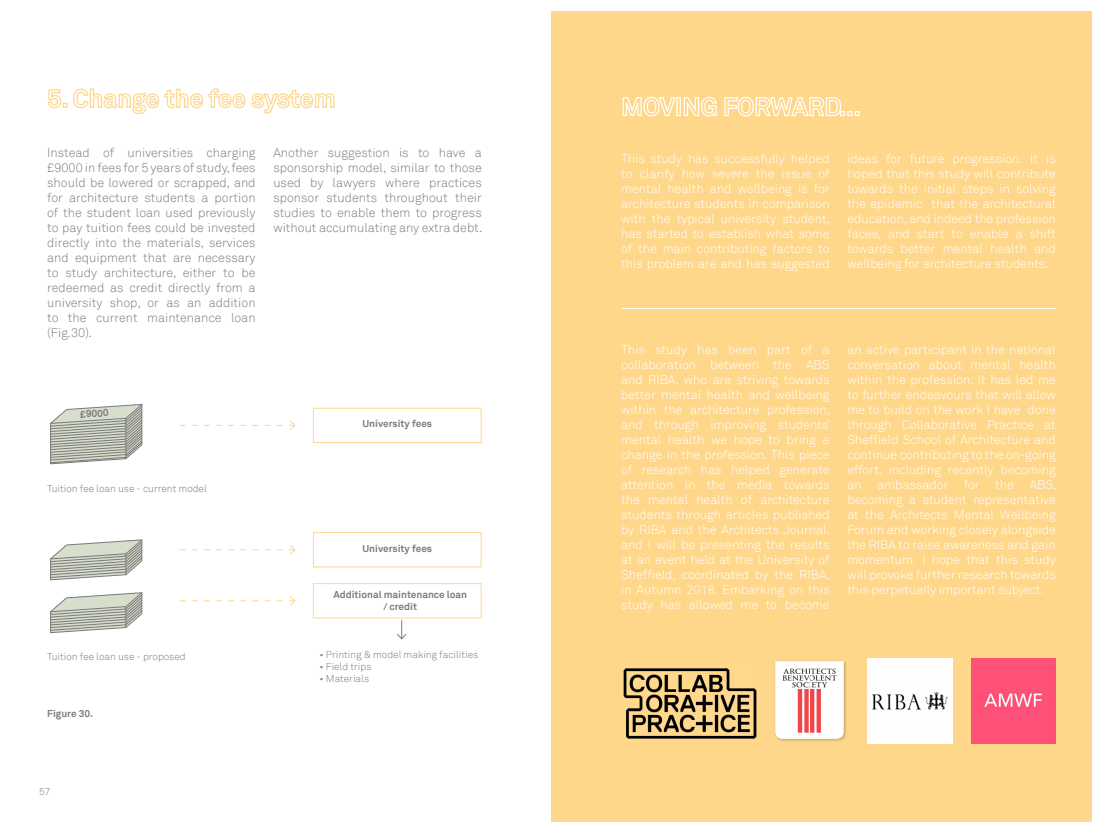
<style>
.page{position:relative;width:1103px;height:833px;background:#fff}
.page>*{position:absolute;margin:0;border:0;box-sizing:border-box;transform-origin:0 0}
.t1{font:300 12.5px/15px "Akkurat";color:#fff;text-align:justify}
.t2{font:300 12.5px/15px "Akkurat";color:#7a7c7e;text-align:justify}
.t3{font:300 10px "Akkurat";color:#7c7c7c}
.t4{font:700 10px/12px "Akkurat";color:#7c7c7c;text-align:center}
.t5{font:700 10px "Akkurat";color:#7a7c7e}
</style>
<div class="page">
<div style="left:551px;top:11px;width:540px;height:810px;background:#ffd78b"></div>
<img style="left:867px;top:659px;width:85px;height:84px">
<div style="left:971px;top:659px;width:84px;height:84px;background:#ff5177"></div>
<img style="left:775px;top:660px;width:71px;height:81px">
<img style="left:623px;top:668px;width:134px;height:71px">
<svg style="left:50px;top:539px;width:92px;height:41px"></svg>
<svg style="left:50px;top:592px;width:92px;height:41px"></svg>
<svg style="left:50px;top:404px;width:92px;height:60px;background:#bdc1b7"></svg>
<svg style="left:622px;top:96px;width:54px;height:21px"></svg>
<div style="left:676px;top:97px;width:5px;height:19px;border:1px solid #fff"></div>
<svg style="left:683px;top:96px;width:34px;height:21px"></svg>
<svg style="left:724px;top:96px;width:135px;height:21px"></svg>
<hr style="left:621px;top:308px;width:434px;height:1px;background:#fff">
<svg style="left:47px;top:88px;width:288px;height:26px"></svg>
<svg style="left:179px;top:420px;width:117px;height:10px"></svg>
<svg style="left:179px;top:545px;width:117px;height:10px"></svg>
<svg style="left:179px;top:596px;width:117px;height:10px"></svg>
<div style="left:313px;top:407px;width:168px;height:36px;border:1px solid #ffd78b"></div>
<div style="left:313px;top:532px;width:168px;height:35px;border:1px solid #ffd78b"></div>
<div style="left:313px;top:583px;width:168px;height:35px;border:1px solid #ffd78b"></div>
<svg style="left:397px;top:620px;width:10px;height:20px"></svg>
<p class="t2" style="left:47px;top:146px;width:210px">Instead of universities charging £9000 in fees for 5 years of study, fees should be lowered or scrapped, and for architecture students a portion of the student loan used previously to pay tuition fees could be invested directly into the materials, services and equipment that are necessary to study architecture, either to be redeemed as credit directly from a university shop, or as an addition to the current maintenance loan (Fig.30).</p>
<p class="t2" style="left:273px;top:146px;width:210px">Another suggestion is to have a sponsorship model, similar to those used by lawyers where practices sponsor students throughout their studies to enable them to progress without accumulating any extra debt.</p>
<p class="t4" style="left:80px;top:408px;width:30px;rotate:-4deg">£9000</p>
<p class="t3" style="left:47px;top:482px;width:161px">Tuition fee loan use - current model</p>
<p class="t3" style="left:47px;top:650px;width:140px">Tuition fee loan use - proposed</p>
<p class="t5" style="left:47px;top:707px;width:47px">Figure 30.</p>
<p class="t3" style="left:39px;top:785px;width:13px">57</p>
<p class="t4" style="left:362px;top:417px;width:71px">University fees</p>
<p class="t4" style="left:362px;top:542px;width:71px">University fees</p>
<p class="t4" style="left:333px;top:588px;width:135px">Additional maintenance loan / credit</p>
<p class="t3" style="left:319px;top:648px;width:160px">• Printing &amp; model making facilities</p>
<p class="t3" style="left:319px;top:660px;width:54px">• Field trips</p>
<p class="t3" style="left:319px;top:672px;width:51px">• Materials</p>
<p class="t1" style="left:621px;top:152px;width:210px">This study has successfully helped to clarify how severe the issue of mental health and wellbeing is for architecture students in comparison with the typical university student, has started to establish what some of the main contributing factors to this problem are and has suggested</p>
<p class="t1" style="left:847px;top:152px;width:210px">ideas for future progression. It is hoped that this study will contribute towards the initial steps in solving the epidemic that the architectural education, and indeed the profession faces, and start to enable a shift towards better mental health and wellbeing for architecture students.</p>
<p class="t1" style="left:621px;top:342px;width:210px">This study has been part of a collaboration between the ABS and RIBA, who are striving towards better mental health and wellbeing within the architecture profession, and through improving students’ mental health we hope to bring a change in the profession. This piece of research has helped generate attention in the media towards the mental health of architecture students through articles published by RIBA and the Architects Journal, and I will be presenting the results at an event held at the University of Sheffield, coordinated by the RIBA, in Autumn 2018. Embarking on this study has allowed me to become</p>
<p class="t1" style="left:847px;top:342px;width:210px">an active participant in the national conversation about mental health within the profession. It has led me to further endeavours that will allow me to build on the work I have done through Collaborative Practice at Sheffield School of Architecture and continue contributing to the on-going effort, including recently becoming an ambassador for the ABS, becoming a student representative at the Architects Mental Wellbeing Forum and working closely alongside the RIBA to raise awareness and gain momentum. I hope that this study will provoke further research towards this perpetually important subject.</p>
</div>
